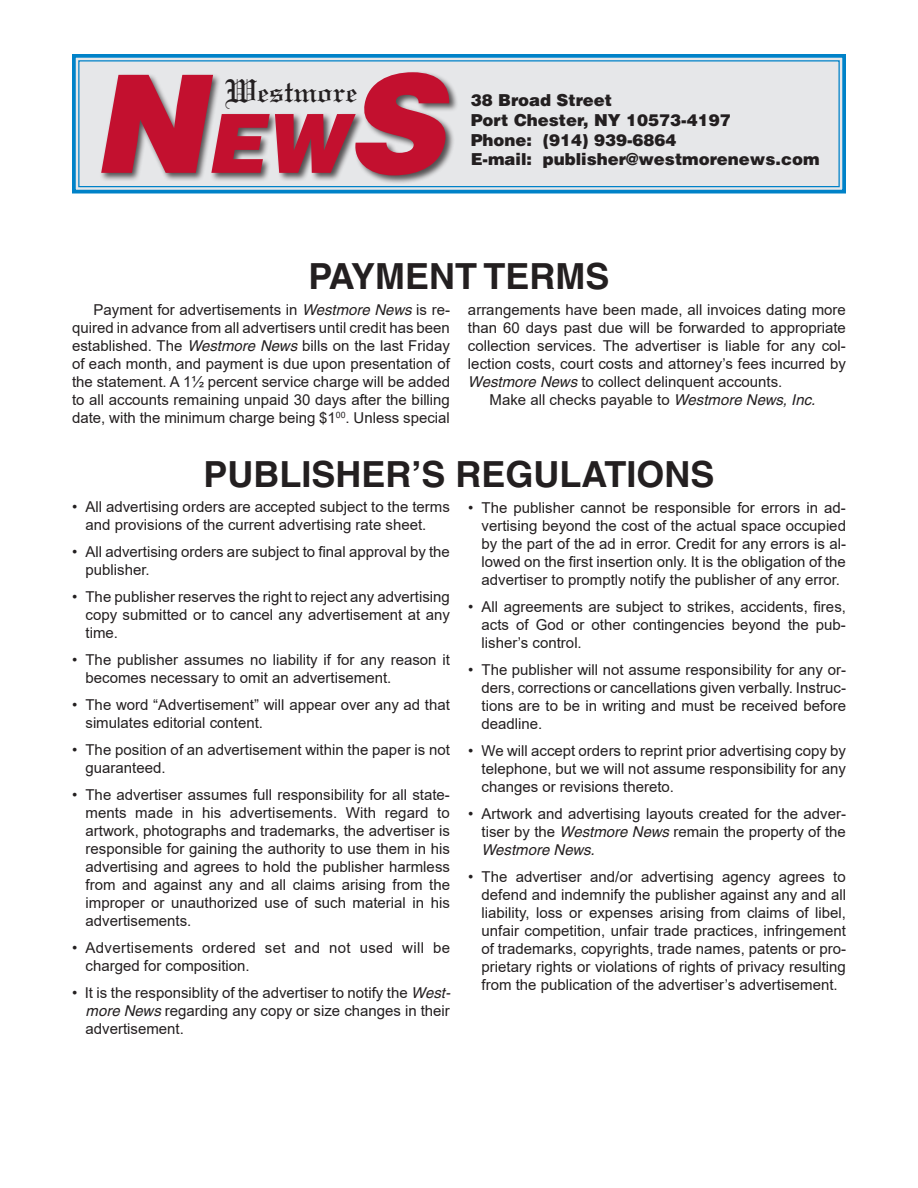
<style>
.page{position:relative;width:918px;height:1188px;background:#fff}
.page>*{position:absolute;margin:0;border:0;box-sizing:border-box;transform-origin:0 0}
.t1{font:italic 900 136.2px "Helvetica";color:#c3102f}
.t2{font:700 36px "Helvetica";color:#231f20}
.t3{font:34.65px "Linotext";color:#231f20}
.t4{font:900 16.5px/19.8px "Helvetica";color:#231f20}
.t5{font:15px/18px "Arial";color:#231f20;text-align:justify}
.t6{font:15px/18px "Arial";letter-spacing:.02em;color:#231f20}
.t7{font:italic 15px "Helvetica";color:#231f20}
.s1{font-size:81.75px}
.s2{font-family:"Helvetica";font-style:italic}
</style>
<div class="page">
<svg style="left:72px;top:54px;width:774px;height:140px;background:#ccdce5"></svg>
<div style="left:78px;top:60px;width:762px;height:127px;border:1px solid #0082c8"></div>
<div style="left:100px;top:70px;width:359px;height:114px;background:#231f20;opacity:.75"></div>
<h1 class="t1" style="left:92px;top:35px;width:354px">N<span class="s1">EW</span>S</h1>
<h3 class="t3" style="left:225px;top:70px;width:134px">Westmore</h3>
<p class="t4" style="left:471px;top:90px;width:350px">38 Broad Street<br>Port Chester, NY 10573-4197<br>Phone: (914) 939-6864<br>E-mail: publisher@westmorenews.com</p>
<h2 class="t2" style="left:309px;top:254px;width:302px">PAYMENT TERMS</h2>
<p class="t5" style="left:72px;top:301px;width:380px;text-indent:22px">Payment for advertisements in <span class="s2">Westmore News</span> is re&shy;quired in advance from all advertisers until credit has been established. The <span class="s2">Westmore News</span> bills on the last Friday of each month, and payment is due upon presentation of the statement. A 1½ percent service charge will be added to all accounts remaining unpaid 30 days after the billing date, with the minimum charge being $1<sup>00</sup>. Unless special</p>
<p class="t5" style="left:468px;top:300px;width:379px">arrangements have been made, all invoices dating more</p>
<p class="t5" style="left:468px;top:318px;width:379px">than 60 days past due will be forwarded to appropriate</p>
<p class="t5" style="left:468px;top:336px;width:379px">collection services. The advertiser is liable for any col-</p>
<p class="t5" style="left:468px;top:354px;width:379px">lection costs, court costs and attorney’s fees incurred by</p>
<p class="t5" style="left:468px;top:372px;width:316px"><span class="s2">Westmore News</span> to collect delinquent accounts.</p>
<p class="t5" style="left:490px;top:390px;width:327px">Make all checks payable to <span class="s2">Westmore News, Inc.</span></p>
<h2 class="t2" style="left:204px;top:452px;width:512px">PUBLISHER’S REGULATIONS</h2>
<p class="t5" style="left:86px;top:498px;width:366px;text-indent:-14px">• All advertising orders are accepted subject to the terms and provisions of the current advertising rate sheet.</p>
<p class="t5" style="left:86px;top:543px;width:366px;text-indent:-14px">• All advertising orders are subject to final approval by the publisher.</p>
<p class="t5" style="left:86px;top:588px;width:366px;text-indent:-14px">• The publisher reserves the right to reject any advertising copy submitted or to cancel any advertisement at any time.</p>
<p class="t5" style="left:86px;top:651px;width:366px;text-indent:-14px">• The publisher assumes no liability if for any reason it becomes necessary to omit an advertisement.</p>
<p class="t5" style="left:86px;top:696px;width:366px;text-indent:-14px">• The word “Advertisement” will appear over any ad that simulates editorial content.</p>
<p class="t5" style="left:86px;top:741px;width:366px;text-indent:-14px">• The position of an advertisement within the paper is not guaranteed.</p>
<p class="t5" style="left:86px;top:786px;width:366px;text-indent:-14px">• The advertiser assumes full responsibility for all state&shy;ments made in his advertisements. With regard to artwork, photographs and trademarks, the advertiser is responsible for gaining the authority to use them in his advertising and agrees to hold the publisher harmless from and against any and all claims arising from the improper or unauthorized use of such material in his advertisements.</p>
<p class="t6" style="left:86px;top:939px;width:366px;text-indent:-14px">• Advertisements ordered set and not used will be charged for composition.</p>
<p class="t5" style="left:86px;top:984px;width:366px;text-indent:-14px">• It is the responsiblity of the advertiser to notify the <span class="s2">West&shy;more News</span> regarding any copy or size changes in their advertisement.</p>
<p class="t5" style="left:482px;top:499px;width:366px;text-indent:-14px">• The publisher cannot be responsible for errors in ad&shy;vertising beyond the cost of the actual space occupied by the part of the ad in error. Credit for any errors is al&shy;lowed on the first insertion only. It is the obligation of the advertiser to promptly notify the publisher of any error.</p>
<p class="t5" style="left:482px;top:598px;width:366px;text-indent:-14px">• All agreements are subject to strikes, accidents, fires, acts of God or other contingencies beyond the pub&shy;lisher’s control.</p>
<p class="t5" style="left:482px;top:661px;width:366px;text-indent:-14px">• The publisher will not assume responsibility for any or&shy;ders, corrections or cancellations given verbally. Instruc&shy;tions are to be in writing and must be received before deadline.</p>
<p class="t5" style="left:482px;top:742px;width:366px;text-indent:-14px">• We will accept orders to reprint prior advertising copy by telephone, but we will not assume responsibility for any changes or revisions thereto.</p>
<p class="t5" style="left:468px;top:805px;width:379px;text-align:right">• Artwork and advertising layouts created for the adver&shy;tiser by the <span class="s2">Westmore News</span> remain the property of the</p>
<p class="t7" style="left:482px;top:841px;width:115px">Westmore News.</p>
<p class="t5" style="left:482px;top:868px;width:366px;text-indent:-14px">• The advertiser and/or advertising agency agrees to defend and indemnify the publisher against any and all liability, loss or expenses arising from claims of libel, unfair competition, unfair trade practices, infringement of trademarks, copyrights, trade names, patents or pro&shy;prietary rights or violations of rights of privacy resulting from the publication of the advertiser’s advertisement.</p>
</div>
